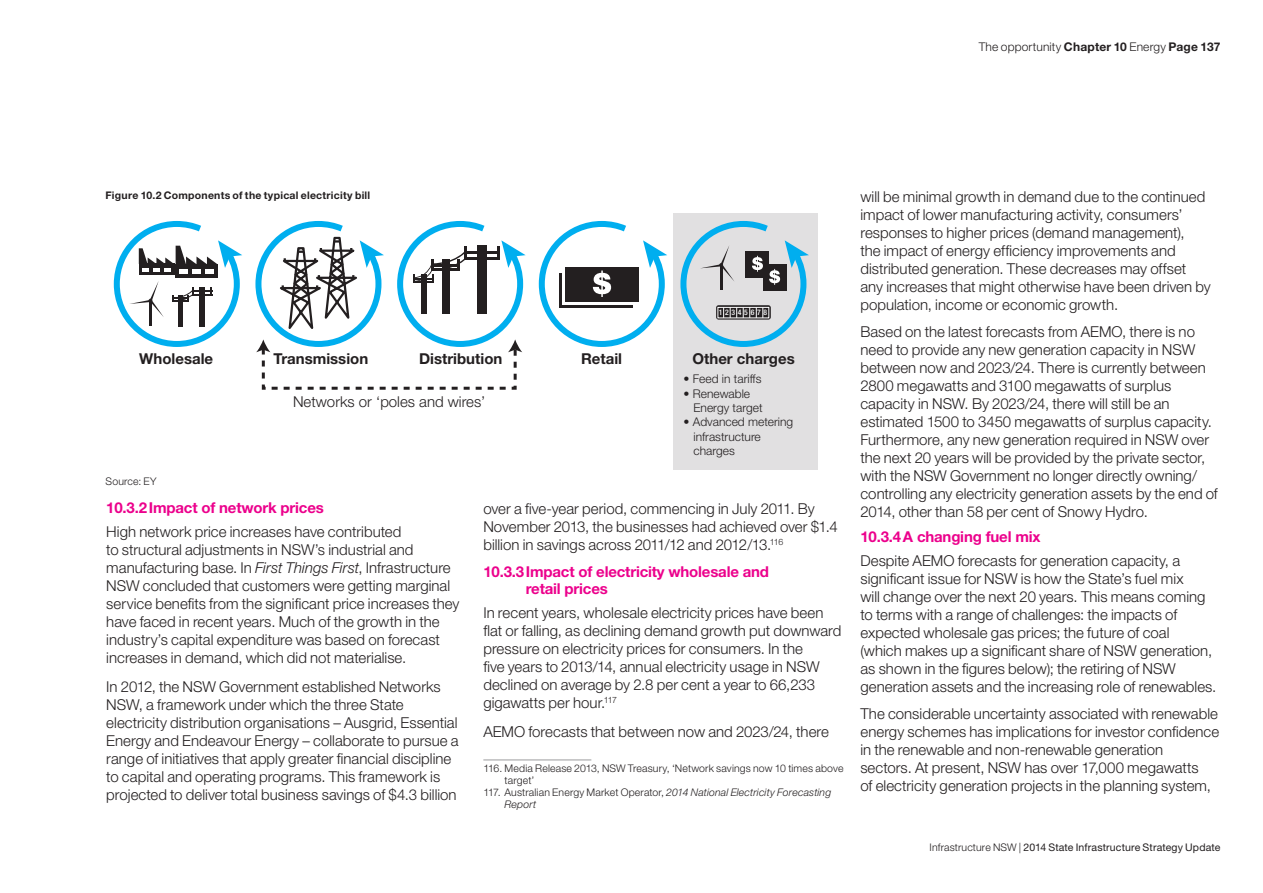
<style>
.page{position:relative;width:1263px;height:893px;background:#fff}
.page>*{position:absolute;margin:0;border:0;box-sizing:border-box;transform-origin:0 0}
.t1{font:300 15px/18px "Helvetica Neue LT Std";color:#231f20}
.t2{font:700 15px/16.5px "Helvetica Neue LT Std";letter-spacing:-.01em;color:#ec008c}
.t3{font:700 15px "Helvetica Neue LT Std";color:#231f20}
.t4{font:300 12px/14.4px "Helvetica Neue LT Std";color:#231f20}
.t5{font:300 10.5px "Helvetica Neue LT Std";letter-spacing:.015em;color:#231f20}
.t6{font:10.5px "Helvetica Neue LT Std";letter-spacing:.015em;color:#231f20}
.t7{font:700 10.5px "Helvetica Neue LT Std";letter-spacing:.025em;color:#231f20}
.t8{font:italic 300 10.5px "Helvetica Neue LT Std";letter-spacing:.02em;color:#231f20}
.t9{font:500 condensed 7.65px "Helvetica Neue LT Std";letter-spacing:.355em;color:#fff}
.s1{font-weight:700}
.s2{font-style:italic}
.s3{font-weight:300}
</style>
<div class="page">
<hr style="left:483px;top:759px;width:108px;height:1px;background:#9c9c9d">
<div style="left:673px;top:213px;width:144px;height:257px;background:#e1e0e1"></div>
<div style="left:262px;top:347px;width:255px;height:43px;border:3px dashed #231f20"></div>
<svg style="left:394px;top:221px;width:132px;height:131px"></svg>
<svg style="left:113px;top:221px;width:129px;height:126px"></svg>
<div style="left:192px;top:269px;width:8px;height:5px;background:#fff"></div>
<div style="left:206px;top:269px;width:8px;height:5px;background:#fff"></div>
<div style="left:179px;top:269px;width:8px;height:5px;background:#fff"></div>
<svg style="left:255px;top:221px;width:129px;height:131px"></svg>
<svg style="left:538px;top:221px;width:129px;height:126px"></svg>
<svg style="left:680px;top:221px;width:129px;height:126px"></svg>
<div style="left:718px;top:307px;width:51px;height:11px;border:1px solid #fff"></div>
<p class="t4" style="left:979px;top:39px;width:243px">The opportunity <span class="s1">Chapter 10</span> Energy <span class="s1">Page 137</span></p>
<p class="t7" style="left:106px;top:189px;width:266px">Figure 10.2 Components of the typical electricity bill</p>
<p class="t9" style="left:719px;top:308px;width:50px">12345678</p>
<p class="t3" style="left:139px;top:350px;width:75px">Wholesale</p>
<p class="t3" style="left:274px;top:350px;width:96px">Transmission</p>
<p class="t3" style="left:419px;top:350px;width:85px">Distribution</p>
<p class="t3" style="left:581px;top:350px;width:43px">Retail</p>
<p class="t3" style="left:692px;top:350px;width:104px">Other charges</p>
<p class="t4" style="left:683px;top:371px;width:80px">• Feed in tariffs</p>
<p class="t4" style="left:693px;top:386px;width:71px;text-indent:-10px">• Renewable<br>Energy target</p>
<p class="t4" style="left:693px;top:415px;width:101px;text-indent:-10px">• Advanced metering infrastructure charges</p>
<p class="t1" style="left:293px;top:392px;width:194px">Networks or ‘poles and wires’</p>
<p class="t5" style="left:106px;top:475px;width:53px">Source: EY</p>
<p class="t2" style="left:106px;top:499px;width:219px">10.3.2Impact of network prices</p>
<p class="t1" style="left:106px;top:523px;width:355px">High network price increases have contributed<br>to structural adjustments in NSW’s industrial and manufacturing base. In <span class="s2">First Things First</span>, Infrastructure NSW concluded that customers were getting marginal service benefits from the significant price increases they have faced in recent years. Much of the growth in the industry’s capital expenditure was based on forecast increases in demand, which did not materialise.</p>
<p class="t1" style="left:106px;top:677px;width:354px">In 2012, the NSW Government established Networks NSW, a framework under which the three State electricity distribution organisations – Ausgrid, Essential Energy and Endeavour Energy – collaborate to pursue a range of initiatives that apply greater financial discipline to capital and operating programs. This framework is projected to deliver total business savings of $4.3 billion</p>
<p class="t1" style="left:483px;top:499px;width:356px">over a five-year period, commencing in July 2011. By<br>November 2013, the businesses had achieved over $1.4 billion in savings across 2011/12 and 2012/13.<sup>116</sup></p>
<p class="t2" style="left:526px;top:563px;width:245px;text-indent:-43px">10.3.3Impact of electricity wholesale and retail prices</p>
<p class="t1" style="left:483px;top:603px;width:360px">In recent years, wholesale electricity prices have been flat or falling, as declining demand growth put downward pressure on electricity prices for consumers. In the<br>five years to 2013/14, annual electricity usage in NSW declined on average by 2.8 per cent a year to 66,233 gigawatts per hour.<sup>117</sup></p>
<p class="t1" style="left:483px;top:722px;width:347px">AEMO forecasts that between now and 2023/24, there</p>
<p class="t5" style="left:483px;top:762px;width:362px">116. Media Release 2013, NSW Treasury, ‘Network savings now 10 times above</p>
<p class="t5" style="left:505px;top:774px;width:31px">target’</p>
<p class="t5" style="left:483px;top:786px;width:349px">117. Australian Energy Market Operator, <span class="s2">2014 National Electricity Forecasting</span></p>
<p class="t8" style="left:505px;top:798px;width:33px">Report</p>
<p class="t1" style="left:860px;top:187px;width:352px">will be minimal growth in demand due to the continued impact of lower manufacturing activity, consumers’ responses to higher prices (demand management),<br>the impact of energy efficiency improvements and distributed generation. These decreases may offset any increases that might otherwise have been driven by population, income or economic growth.</p>
<p class="t1" style="left:860px;top:322px;width:359px">Based on the latest forecasts from AEMO, there is no need to provide any new generation capacity in NSW between now and 2023/24. There is currently between 2800 megawatts and 3100 megawatts of surplus capacity in NSW. By 2023/24, there will still be an estimated 1500 to 3450 megawatts of surplus capacity.<br>Furthermore, any new generation required in NSW over the next 20 years will be provided by the private sector, with the NSW Government no longer directly owning/ controlling any electricity generation assets by the end of 2014, other than 58 per cent of Snowy Hydro.</p>
<p class="t2" style="left:860px;top:528px;width:182px">10.3.4A changing fuel mix</p>
<p class="t1" style="left:860px;top:551px;width:358px">Despite AEMO forecasts for generation capacity, a significant issue for NSW is how the State’s fuel mix<br>will change over the next 20 years. This means coming to terms with a range of challenges: the impacts of expected wholesale gas prices; the future of coal<br>(which makes up a significant share of NSW generation, as shown in the figures below); the retiring of NSW generation assets and the increasing role of renewables.</p>
<p class="t1" style="left:860px;top:704px;width:360px">The considerable uncertainty associated with renewable energy schemes has implications for investor confidence in the renewable and non-renewable generation<br>sectors. At present, NSW has over 17,000 megawatts<br>of electricity generation projects in the planning system,</p>
<p class="t6" style="left:929px;top:841px;width:292px"><span class="s3">Infrastructure NSW |</span> 2014 State Infrastructure Strategy Update</p>
</div>
